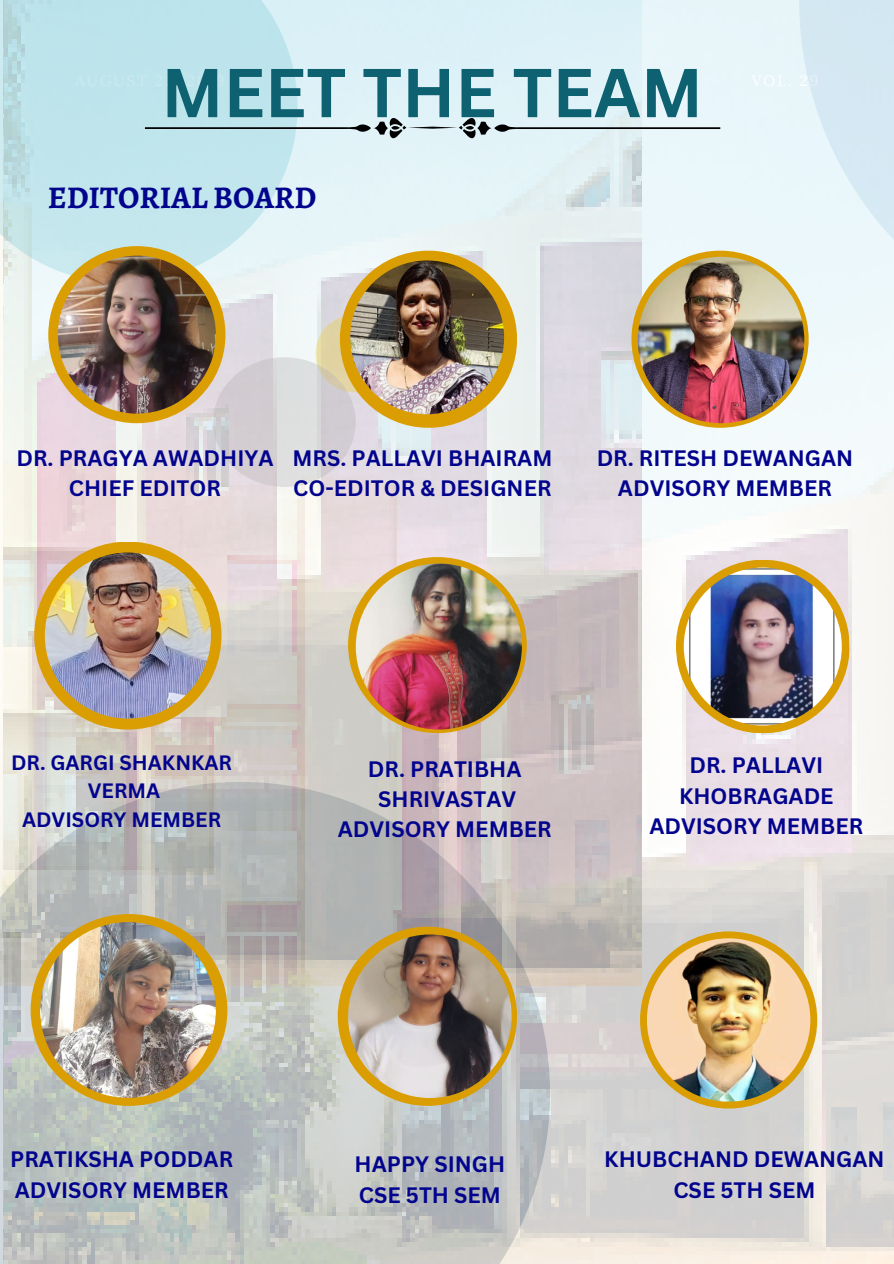
<style>
.page{position:relative;width:894px;height:1264px;background:#fff}
.page>*{position:absolute;margin:0;border:0;box-sizing:border-box;transform-origin:0 0}
.t1{font:700 67.5px "Canva Sans";color:#0e6171}
.t2{font:700 31.65px "Alegreya";color:#03048d}
.t3{font:700 21.75px/30.3px "Canva Sans";color:#03048d;text-align:center}
.t4{font:700 20.25px/28.2px "Canva Sans";color:#03048d;text-align:center}
</style>
<div class="page">
<img style="left:4px;top:0;width:889px;height:1263px">
<img style="left:0;top:0;width:641px;height:985px">
<svg style="left:0;top:0;width:297px;height:283px;background:#c3e5ec"></svg>
<svg style="left:315px;top:315px;width:78px;height:77px"></svg>
<svg style="left:213px;top:357px;width:142px;height:130px;background:#d5d2d5"></svg>
<svg style="left:145px;top:118px;width:575px;height:20px;background:#bdd0d5"></svg>
<div style="left:48px;top:246px;width:177px;height:177px;background:#db9e02;border-radius:50%"></div>
<img style="left:58px;top:256px;width:158px;height:157px;border-radius:50%">
<div style="left:340px;top:251px;width:177px;height:177px;background:#db9e02;border-radius:50%"></div>
<svg style="left:631px;top:251px;width:177px;height:177px;background:#d9a00f"></svg>
<img style="left:350px;top:260px;width:154px;height:154px;border-radius:50%">
<svg style="left:674px;top:558px;width:176px;height:176px;background:#e6cc99"></svg>
<svg style="left:337px;top:926px;width:180px;height:179px;background:#d69f12"></svg>
<div style="left:640px;top:931px;width:177px;height:177px;background:#db9e02;border-radius:50%"></div>
<img style="left:646px;top:938px;width:164px;height:163px;border-radius:50%">
<div style="left:34px;top:541px;width:187px;height:188px;background:#db9e02;border-radius:50%"></div>
<svg style="left:348px;top:557px;width:178px;height:176px;background:#d3990a"></svg>
<img style="left:355px;top:563px;width:166px;height:166px;border-radius:50%">
<img style="left:45px;top:552px;width:166px;height:166px;border-radius:50%">
<img style="left:348px;top:934px;width:163px;height:163px;border-radius:50%">
<img style="left:637px;top:257px;width:167px;height:166px;border-radius:50%">
<img style="left:683px;top:567px;width:158px;height:158px;border-radius:50%">
<div style="left:31px;top:914px;width:196px;height:191px;background:#db9e02;border-radius:50%"></div>
<img style="left:40px;top:922px;width:176px;height:175px;border-radius:50%">
<div style="left:798px;top:0;width:95px;height:351px;background:linear-gradient(to bottom,#d1e8f5,#eff6f4)"></div>
<p class="t1" style="left:161px;top:45px;width:543px">MEET THE TEAM</p>
<p class="t2" style="left:48px;top:175px;width:270px">EDITORIAL BOARD</p>
<p class="t3" style="left:16px;top:442px;width:258px">DR. PRAGYA AWADHIYA<br>CHIEF EDITOR</p>
<h3 class="t3" style="left:292px;top:442px;width:261px;text-align:left">MRS. PALLAVI BHAIRAM<br>CO-EDITOR &amp; DESIGNER</h3>
<p class="t3" style="left:596px;top:442px;width:258px">DR. RITESH DEWANGAN<br>ADVISORY MEMBER</p>
<h3 class="t4" style="left:11px;top:748px;width:222px">DR. GARGI SHAKNKAR<br>VERMA<br>ADVISORY MEMBER</h3>
<h3 class="t3" style="left:337px;top:753px;width:215px">DR. PRATIBHA<br>SHRIVASTAV<br>ADVISORY MEMBER</h3>
<p class="t3" style="left:649px;top:750px;width:215px">DR. PALLAVI<br>KHOBRAGADE<br>ADVISORY MEMBER</p>
<h3 class="t3" style="left:10px;top:1143px;width:224px;text-align:left">PRATIKSHA PODDAR<br>ADVISORY MEMBER</h3>
<p class="t3" style="left:354px;top:1148px;width:152px;text-align:left">HAPPY SINGH<br>CSE 5TH SEM</p>
<p class="t3" style="left:604px;top:1143px;width:282px">KHUBCHAND DEWANGAN<br>CSE 5TH SEM</p>
</div>
